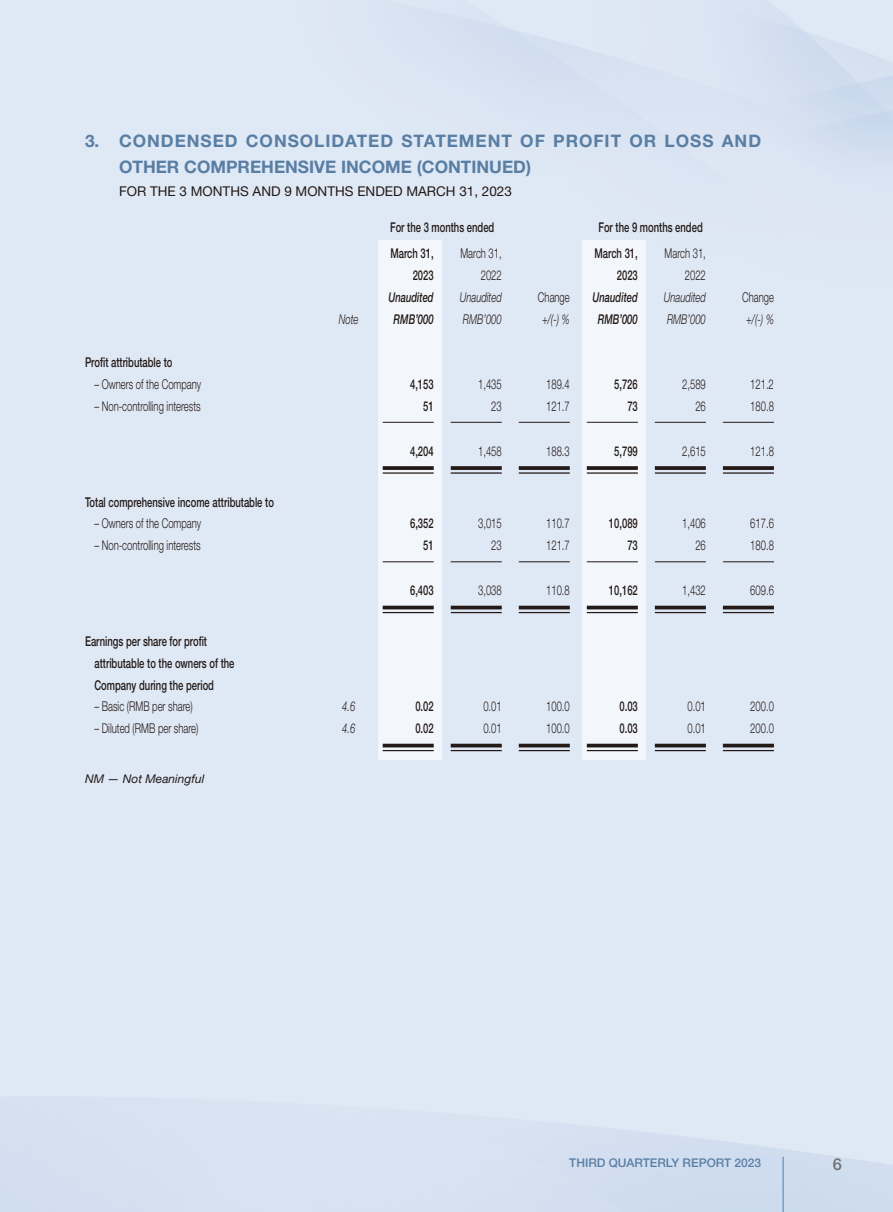
<style>
.page{position:relative;width:893px;height:1212px;background:#fff}
.page>*{position:absolute;margin:0;border:0;box-sizing:border-box;transform-origin:0 0}
.t1{font:700 17.25px/26.2px "Helvetica Neue LT Std";letter-spacing:.055em;color:#597ea4}
.t2{font:500 16.5px "Helvetica Neue LT Std";color:#727272}
.t3{font:300 13.5px "Helvetica Neue LT Std";color:#231916;scale:.7 1}
.t4{font:500 13.5px/21.8px "Helvetica Neue LT Std";color:#231916;scale:.7 1}
.t5{font:italic 300 13.5px "Helvetica Neue LT Std";color:#231916;scale:.7 1}
.t6{font:13.5px "Helvetica Neue LT Std";color:#231916}
.t7{font:italic 500 13.5px "Helvetica Neue LT Std";color:#231916;scale:.7 1}
.t8{font:500 12px "Helvetica Neue LT Std";color:#597ea4}
.t9{font:italic 12px "Helvetica Neue LT Std";color:#231916}
</style>
<div class="page">
<hr style="left:782px;top:1157px;width:2px;height:55px;background:#72a0cf">
<div style="left:583px;top:240px;width:63px;height:520px;background:#f3f7fc"></div>
<div style="left:378px;top:240px;width:64px;height:520px;background:#f3f7fc"></div>
<hr style="left:383px;top:422px;width:51px;height:1px;background:#231916">
<hr style="left:451px;top:422px;width:51px;height:1px;background:#231916">
<hr style="left:519px;top:422px;width:51px;height:1px;background:#231916">
<hr style="left:587px;top:422px;width:51px;height:1px;background:#231916">
<hr style="left:655px;top:422px;width:51px;height:1px;background:#231916">
<hr style="left:723px;top:422px;width:51px;height:1px;background:#231916">
<svg style="left:383px;top:466px;width:51px;height:4px"></svg>
<hr style="left:383px;top:472px;width:51px;height:2px;background:#231916">
<svg style="left:451px;top:466px;width:51px;height:4px"></svg>
<hr style="left:451px;top:472px;width:51px;height:2px;background:#231916">
<svg style="left:519px;top:466px;width:51px;height:4px"></svg>
<hr style="left:519px;top:472px;width:51px;height:2px;background:#231916">
<svg style="left:587px;top:466px;width:51px;height:4px"></svg>
<hr style="left:587px;top:472px;width:51px;height:2px;background:#231916">
<svg style="left:655px;top:466px;width:51px;height:4px"></svg>
<hr style="left:655px;top:472px;width:51px;height:2px;background:#231916">
<svg style="left:723px;top:466px;width:51px;height:4px"></svg>
<hr style="left:723px;top:472px;width:51px;height:2px;background:#231916">
<hr style="left:383px;top:561px;width:51px;height:1px;background:#231916">
<hr style="left:451px;top:561px;width:51px;height:1px;background:#231916">
<hr style="left:519px;top:561px;width:51px;height:1px;background:#231916">
<hr style="left:587px;top:561px;width:51px;height:1px;background:#231916">
<hr style="left:655px;top:561px;width:51px;height:1px;background:#231916">
<hr style="left:723px;top:561px;width:51px;height:1px;background:#231916">
<hr style="left:383px;top:606px;width:51px;height:3px;background:#231916">
<hr style="left:383px;top:612px;width:51px;height:1px;background:#231916">
<hr style="left:451px;top:606px;width:51px;height:3px;background:#231916">
<hr style="left:451px;top:612px;width:51px;height:1px;background:#231916">
<hr style="left:519px;top:606px;width:51px;height:3px;background:#231916">
<hr style="left:519px;top:612px;width:51px;height:1px;background:#231916">
<hr style="left:587px;top:606px;width:51px;height:3px;background:#231916">
<hr style="left:587px;top:612px;width:51px;height:1px;background:#231916">
<hr style="left:655px;top:606px;width:51px;height:3px;background:#231916">
<hr style="left:655px;top:612px;width:51px;height:1px;background:#231916">
<hr style="left:723px;top:606px;width:51px;height:3px;background:#231916">
<hr style="left:723px;top:612px;width:51px;height:1px;background:#231916">
<hr style="left:383px;top:744px;width:51px;height:3px;background:#231916">
<hr style="left:383px;top:750px;width:51px;height:1px;background:#231916">
<hr style="left:451px;top:744px;width:51px;height:3px;background:#231916">
<hr style="left:451px;top:750px;width:51px;height:1px;background:#231916">
<hr style="left:519px;top:744px;width:51px;height:3px;background:#231916">
<hr style="left:519px;top:750px;width:51px;height:1px;background:#231916">
<hr style="left:587px;top:744px;width:51px;height:3px;background:#231916">
<hr style="left:587px;top:750px;width:51px;height:1px;background:#231916">
<hr style="left:655px;top:744px;width:51px;height:3px;background:#231916">
<hr style="left:655px;top:750px;width:51px;height:1px;background:#231916">
<hr style="left:723px;top:744px;width:51px;height:3px;background:#231916">
<hr style="left:723px;top:750px;width:51px;height:1px;background:#231916">
<p class="t1" style="left:119px;top:127px;width:644px;text-indent:-34px">3. CONDENSED CONSOLIDATED STATEMENT OF PROFIT OR LOSS AND<br>OTHER COMPREHENSIVE INCOME (CONTINUED)</p>
<p class="t6" style="left:119px;top:184px;width:394px">FOR THE 3 MONTHS AND 9 MONTHS ENDED MARCH 31, 2023</p>
<p class="t4" style="left:390px;top:216px;width:151px">For the 3 months ended</p>
<p class="t4" style="left:598px;top:216px;width:151px">For the 9 months ended</p>
<p class="t4" style="left:390px;top:242px;width:63px">March 31,</p>
<p class="t3" style="left:460px;top:245px;width:61px">March 31,</p>
<p class="t4" style="left:595px;top:242px;width:63px">March 31,</p>
<p class="t3" style="left:664px;top:245px;width:61px">March 31,</p>
<p class="t4" style="left:413px;top:264px;width:32px">2023</p>
<p class="t3" style="left:481px;top:267px;width:32px">2022</p>
<p class="t4" style="left:617px;top:264px;width:32px">2023</p>
<p class="t3" style="left:685px;top:267px;width:32px">2022</p>
<p class="t7" style="left:388px;top:289px;width:66px">Unaudited</p>
<p class="t5" style="left:460px;top:289px;width:62px">Unaudited</p>
<p class="t3" style="left:538px;top:289px;width:47px">Change</p>
<p class="t7" style="left:592px;top:289px;width:66px">Unaudited</p>
<p class="t5" style="left:664px;top:289px;width:62px">Unaudited</p>
<p class="t3" style="left:742px;top:289px;width:47px">Change</p>
<p class="t5" style="left:339px;top:311px;width:30px">Note</p>
<p class="t7" style="left:394px;top:311px;width:59px">RMB’000</p>
<p class="t5" style="left:463px;top:311px;width:57px">RMB’000</p>
<p class="t5" style="left:542px;top:311px;width:41px">+/(-) %</p>
<p class="t7" style="left:598px;top:311px;width:59px">RMB’000</p>
<p class="t5" style="left:667px;top:311px;width:57px">RMB’000</p>
<p class="t5" style="left:746px;top:311px;width:41px">+/(-) %</p>
<p class="t4" style="left:85px;top:351px;width:127px">Profit attributable to</p>
<p class="t3" style="left:94px;top:376px;width:154px">– Owners of the Company</p>
<p class="t4" style="left:410px;top:373px;width:35px">4,153</p>
<p class="t3" style="left:478px;top:376px;width:35px">1,435</p>
<p class="t3" style="left:546px;top:376px;width:35px">189.4</p>
<p class="t4" style="left:614px;top:373px;width:35px">5,726</p>
<p class="t3" style="left:682px;top:376px;width:35px">2,589</p>
<p class="t3" style="left:750px;top:376px;width:35px">121.2</p>
<p class="t3" style="left:94px;top:397px;width:153px">– Non-controlling interests</p>
<p class="t4" style="left:423px;top:395px;width:17px">51</p>
<p class="t3" style="left:491px;top:397px;width:17px">23</p>
<p class="t3" style="left:546px;top:397px;width:35px">121.7</p>
<p class="t4" style="left:627px;top:395px;width:17px">73</p>
<p class="t3" style="left:695px;top:397px;width:17px">26</p>
<p class="t3" style="left:750px;top:397px;width:35px">180.8</p>
<p class="t4" style="left:410px;top:440px;width:35px">4,204</p>
<p class="t3" style="left:478px;top:443px;width:35px">1,458</p>
<p class="t3" style="left:546px;top:443px;width:35px">188.3</p>
<p class="t4" style="left:614px;top:440px;width:35px">5,799</p>
<p class="t3" style="left:682px;top:443px;width:35px">2,615</p>
<p class="t3" style="left:750px;top:443px;width:35px">121.8</p>
<p class="t4" style="left:85px;top:491px;width:271px">Total comprehensive income attributable to</p>
<p class="t3" style="left:94px;top:515px;width:154px">– Owners of the Company</p>
<p class="t4" style="left:410px;top:512px;width:35px">6,352</p>
<p class="t3" style="left:478px;top:515px;width:35px">3,015</p>
<p class="t3" style="left:546px;top:515px;width:35px">110.7</p>
<p class="t4" style="left:609px;top:512px;width:43px">10,089</p>
<p class="t3" style="left:682px;top:515px;width:35px">1,406</p>
<p class="t3" style="left:750px;top:515px;width:35px">617.6</p>
<p class="t3" style="left:94px;top:537px;width:153px">– Non-controlling interests</p>
<p class="t4" style="left:423px;top:534px;width:17px">51</p>
<p class="t3" style="left:491px;top:537px;width:17px">23</p>
<p class="t3" style="left:546px;top:537px;width:35px">121.7</p>
<p class="t4" style="left:627px;top:534px;width:17px">73</p>
<p class="t3" style="left:695px;top:537px;width:17px">26</p>
<p class="t3" style="left:750px;top:537px;width:35px">180.8</p>
<p class="t4" style="left:410px;top:579px;width:35px">6,403</p>
<p class="t3" style="left:478px;top:582px;width:35px">3,038</p>
<p class="t3" style="left:546px;top:582px;width:35px">110.8</p>
<p class="t4" style="left:609px;top:579px;width:43px">10,162</p>
<p class="t3" style="left:682px;top:582px;width:35px">1,432</p>
<p class="t3" style="left:750px;top:582px;width:35px">609.6</p>
<p class="t4" style="left:94px;top:630px;width:202px;text-indent:-9px">Earnings per share for profit attributable to the owners of the<br>Company during the period</p>
<p class="t3" style="left:94px;top:698px;width:142px">– Basic (RMB per share)</p>
<p class="t5" style="left:342px;top:698px;width:20px">4.6</p>
<p class="t4" style="left:415px;top:695px;width:28px">0.02</p>
<p class="t3" style="left:483px;top:698px;width:28px">0.01</p>
<p class="t3" style="left:546px;top:698px;width:35px">100.0</p>
<p class="t4" style="left:619px;top:695px;width:28px">0.03</p>
<p class="t3" style="left:687px;top:698px;width:28px">0.01</p>
<p class="t3" style="left:750px;top:698px;width:35px">200.0</p>
<p class="t3" style="left:94px;top:720px;width:150px">– Diluted (RMB per share)</p>
<p class="t5" style="left:342px;top:720px;width:20px">4.6</p>
<p class="t4" style="left:415px;top:717px;width:28px">0.02</p>
<p class="t3" style="left:483px;top:720px;width:28px">0.01</p>
<p class="t3" style="left:546px;top:720px;width:35px">100.0</p>
<p class="t4" style="left:619px;top:717px;width:28px">0.03</p>
<p class="t3" style="left:687px;top:720px;width:28px">0.01</p>
<p class="t3" style="left:750px;top:720px;width:35px">200.0</p>
<p class="t9" style="left:85px;top:771px;width:121px">NM — Not Meaningful</p>
<p class="t8" style="left:569px;top:1155px;width:193px">THIRD QUARTERLY REPORT 2023</p>
<p class="t2" style="left:833px;top:1155px;width:11px">6</p>
</div>
